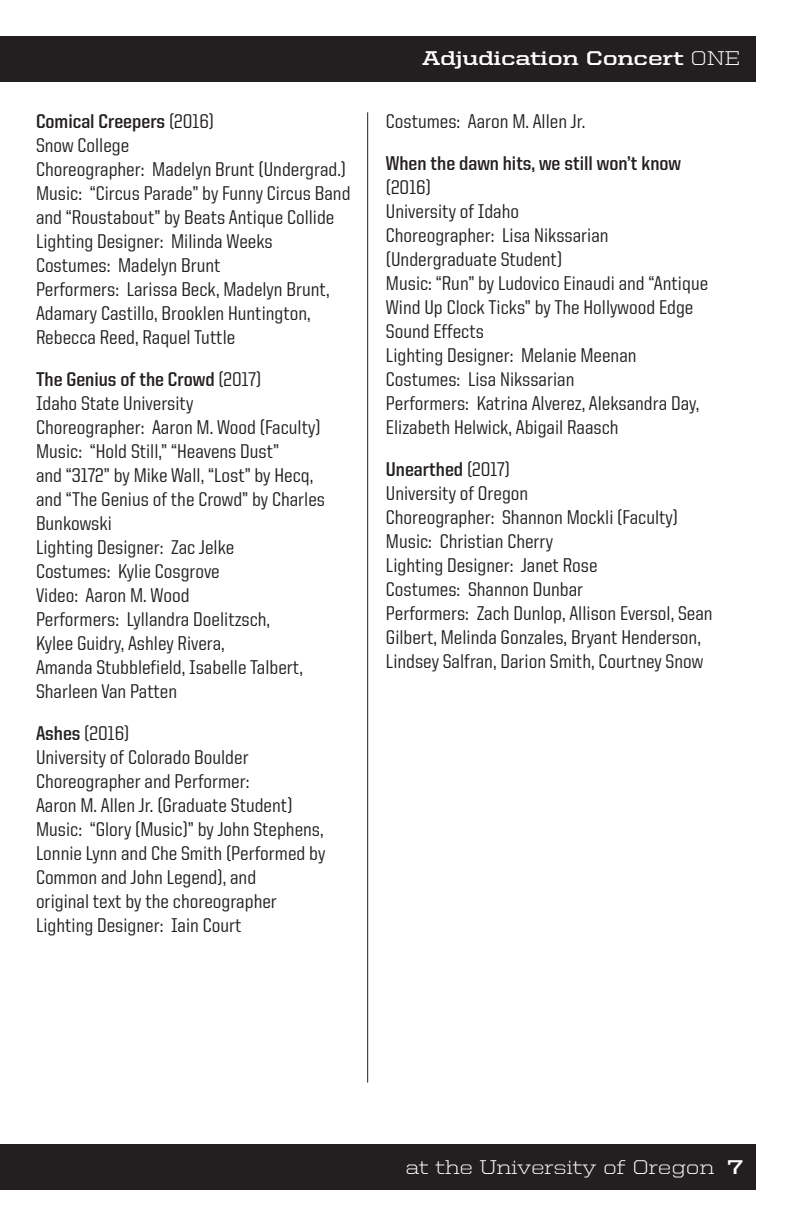
<style>
.page{position:relative;width:792px;height:1224px;background:#fff}
.page>*{position:absolute;margin:0;border:0;box-sizing:border-box;transform-origin:0 0}
.t1{font:500 20px/24px "United Sans Semi Cond";color:#231f20}
.t2{font:700 20px/24px "United Sans Semi Cond";color:#231f20}
.t3{font:300 20px "United Serif Semi Ext";color:#fff}
.t4{font:700 20px "United Serif Semi Ext";color:#fff}
.s1{font-weight:500}
.s2{font-weight:700}
.s3{font-weight:300}
</style>
<div class="page">
<div style="left:0;top:1144px;width:756px;height:46px;background:#231f20"></div>
<div style="left:0;top:36px;width:756px;height:45px;background:#231f20"></div>
<hr style="left:367px;top:112px;width:1px;height:971px;background:#231f20">
<p class="t2" style="left:36px;top:109px;width:179px">Comical Creepers <span class="s1">(2016)</span></p>
<p class="t1" style="left:36px;top:133px;width:95px">Snow College</p>
<p class="t1" style="left:36px;top:157px;width:312px">Choreographer: Madelyn Brunt (Undergrad.)</p>
<p class="t1" style="left:36px;top:181px;width:316px">Music: “Circus Parade” by Funny Circus Band and “Roustabout” by Beats Antique Collide</p>
<p class="t1" style="left:36px;top:229px;width:238px">Lighting Designer: Milinda Weeks</p>
<p class="t1" style="left:36px;top:253px;width:186px">Costumes: Madelyn Brunt</p>
<p class="t1" style="left:36px;top:277px;width:295px">Performers: Larissa Beck, Madelyn Brunt,<br>Adamary Castillo, Brooklen Huntington,<br>Rebecca Reed, Raquel Tuttle</p>
<p class="t2" style="left:36px;top:367px;width:227px">The Genius of the Crowd <span class="s1">(2017)</span></p>
<p class="t1" style="left:36px;top:391px;width:159px">Idaho State University</p>
<p class="t1" style="left:36px;top:415px;width:286px">Choreographer: Aaron M. Wood (Faculty)</p>
<p class="t1" style="left:36px;top:439px;width:291px">Music: “Hold Still,” “Heavens Dust”<br>and “3172” by Mike Wall, “Lost” by Hecq, and “The Genius of the Crowd” by Charles<br>Bunkowski</p>
<p class="t1" style="left:36px;top:535px;width:200px">Lighting Designer: Zac Jelke</p>
<p class="t1" style="left:36px;top:559px;width:185px">Costumes: Kylie Cosgrove</p>
<p class="t1" style="left:36px;top:583px;width:155px">Video: Aaron M. Wood</p>
<p class="t1" style="left:36px;top:607px;width:269px">Performers: Lyllandra Doelitzsch,<br>Kylee Guidry, Ashley Rivera,<br>Amanda Stubblefield, Isabelle Talbert,<br>Sharleen Van Patten</p>
<p class="t1" style="left:36px;top:721px;width:95px"><span class="s2">Ashes</span> (2016)</p>
<p class="t1" style="left:36px;top:745px;width:214px">University of Colorado Boulder</p>
<p class="t1" style="left:36px;top:769px;width:258px">Choreographer and Performer:<br>Aaron M. Allen Jr. (Graduate Student)</p>
<p class="t1" style="left:36px;top:817px;width:291px">Music: “Glory (Music)” by John Stephens, Lonnie Lynn and Che Smith (Performed by Common and John Legend), and<br>original text by the choreographer</p>
<p class="t1" style="left:36px;top:913px;width:207px">Lighting Designer: Iain Court</p>
<p class="t4" style="left:422px;top:47px;width:320px">Adjudication Concert <span class="s3">ONE</span></p>
<p class="t1" style="left:386px;top:109px;width:201px">Costumes: Aaron M. Allen Jr.</p>
<p class="t2" style="left:386px;top:151px;width:297px">When the dawn hits, we still won’t know <span class="s1">(2016)</span></p>
<p class="t1" style="left:386px;top:199px;width:135px">University of Idaho</p>
<p class="t1" style="left:386px;top:223px;width:224px">Choreographer: Lisa Nikssarian (Undergraduate Student)</p>
<p class="t1" style="left:386px;top:271px;width:324px">Music: “Run” by Ludovico Einaudi and “Antique<br>Wind Up Clock Ticks” by The Hollywood Edge<br>Sound Effects</p>
<p class="t1" style="left:386px;top:343px;width:252px">Lighting Designer: Melanie Meenan</p>
<p class="t1" style="left:386px;top:367px;width:190px">Costumes: Lisa Nikssarian</p>
<p class="t1" style="left:386px;top:391px;width:315px">Performers: Katrina Alverez, Aleksandra Day,<br>Elizabeth Helwick, Abigail Raasch</p>
<p class="t2" style="left:386px;top:457px;width:125px">Unearthed <span class="s1">(2017)</span></p>
<p class="t1" style="left:386px;top:481px;width:144px">University of Oregon</p>
<p class="t1" style="left:386px;top:505px;width:294px">Choreographer: Shannon Mockli (Faculty)</p>
<p class="t1" style="left:386px;top:529px;width:169px">Music: Christian Cherry</p>
<p class="t1" style="left:386px;top:553px;width:213px">Lighting Designer: Janet Rose</p>
<p class="t1" style="left:386px;top:577px;width:199px">Costumes: Shannon Dunbar</p>
<p class="t1" style="left:386px;top:601px;width:328px">Performers: Zach Dunlop, Allison Eversol, Sean<br>Gilbert, Melinda Gonzales, Bryant Henderson,<br>Lindsey Salfran, Darion Smith, Courtney Snow</p>
<p class="t3" style="left:405px;top:1156px;width:339px">at the University of Oregon <span class="s2">7</span></p>
</div>
